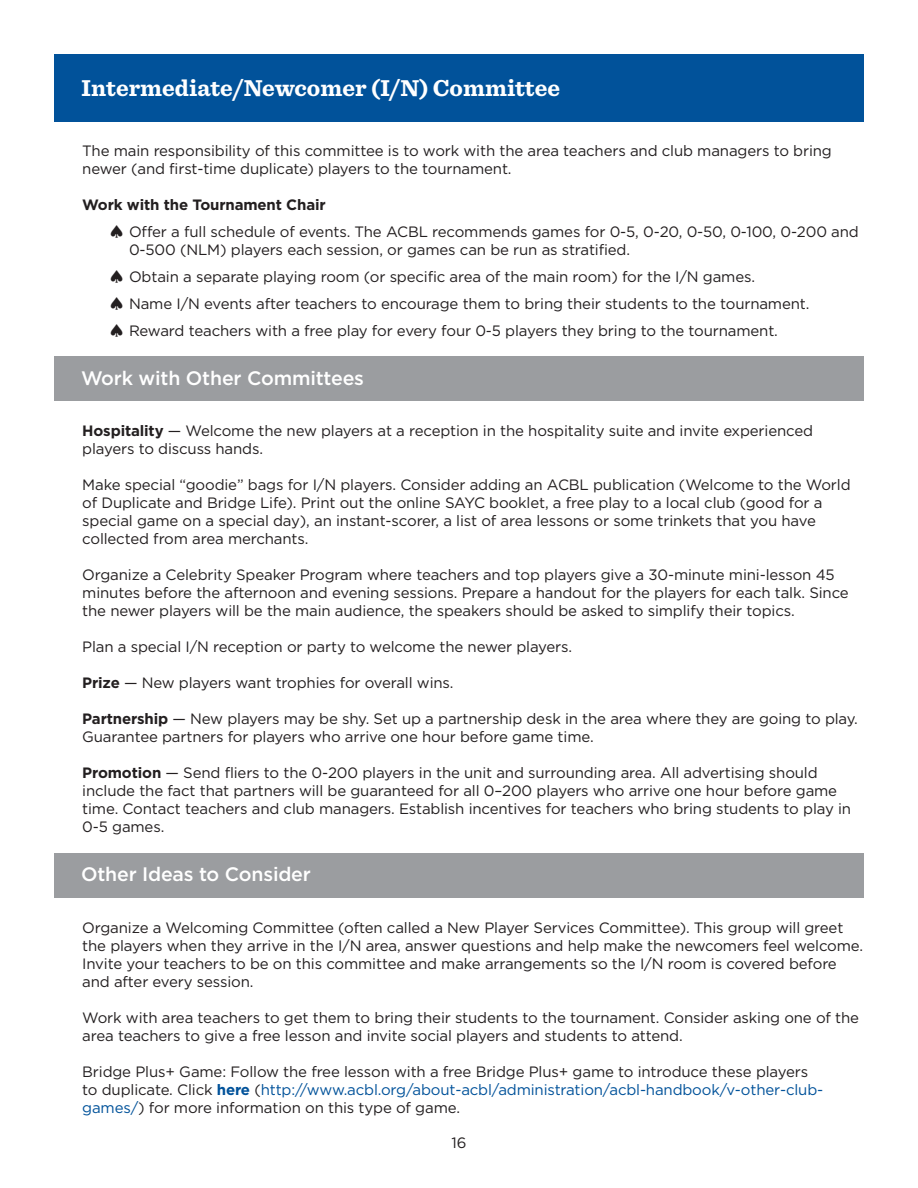
<style>
.page{position:relative;width:918px;height:1188px;background:#fff}
.page>*{position:absolute;margin:0;border:0;box-sizing:border-box;transform-origin:0 0}
.t1{font:700 24px "Sentinel";color:#fff}
.t2{font:500 19.5px "Gotham";letter-spacing:-.01em;color:#fff}
.t3{font:15px/18px "Gotham";letter-spacing:-.01em;color:#231f20}
.s1{font-weight:700}
.s2{font-family:"Universal Std Newswith Comm Pi";font-size:16.5px}
.s3{font-weight:700;color:#01529a}
.s4{color:#01529a}
</style>
<div class="page">
<div style="left:54px;top:54px;width:810px;height:68px;background:#01529a"></div>
<div style="left:54px;top:356px;width:810px;height:45px;background:#9b9da0"></div>
<div style="left:54px;top:853px;width:810px;height:45px;background:#9b9da0"></div>
<h1 class="t1" style="left:81px;top:69px;width:481px">Intermediate/Newcomer (I/N) Committee</h1>
<p class="t3" style="left:82px;top:141px;width:751px">The main responsibility of this committee is to work with the area teachers and club managers to bring newer (and first-time duplicate) players to the tournament.</p>
<p class="t3" style="left:108px;top:191px;width:752px;line-height:27px;text-indent:-26px"><span class="s1">Work with the Tournament Chair<br></span><span class="s2">♠</span> Offer a full schedule of events. The ACBL recommends games for 0-5, 0-20, 0-50, 0-100, 0-200 and</p>
<p class="t3" style="left:108px;top:236px;width:703px;line-height:27px;text-indent:21px">0-500 (NLM) players each session, or games can be run as stratified.<br><span class="s2">♠</span> Obtain a separate playing room (or specific area of the main room) for the I/N games.<br><span class="s2">♠</span> Name I/N events after teachers to encourage them to bring their students to the tournament. <span class="s2">♠</span> Reward teachers with a free play for every four 0-5 players they bring to the tournament.</p>
<h2 class="t2" style="left:81px;top:365px;width:285px">Work with Other Committees</h2>
<p class="t3" style="left:82px;top:421px;width:732px"><span class="s1">Hospitality</span> — Welcome the new players at a reception in the hospitality suite and invite experienced players to discuss hands.</p>
<p class="t3" style="left:82px;top:475px;width:770px">Make special “goodie” bags for I/N players. Consider adding an ACBL publication (Welcome to the World of Duplicate and Bridge Life). Print out the online SAYC booklet, a free play to a local club (good for a special game on a special day), an instant-scorer, a list of area lessons or some trinkets that you have collected from area merchants.</p>
<p class="t3" style="left:82px;top:565px;width:768px">Organize a Celebrity Speaker Program where teachers and top players give a 30-minute mini-lesson 45 minutes before the afternoon and evening sessions. Prepare a handout for the players for each talk. Since the newer players will be the main audience, the speakers should be asked to simplify their topics.</p>
<p class="t3" style="left:82px;top:637px;width:491px">Plan a special I/N reception or party to welcome the newer players.</p>
<p class="t3" style="left:82px;top:673px;width:373px"><span class="s1">Prize</span> — New players want trophies for overall wins.</p>
<p class="t3" style="left:82px;top:709px;width:777px"><span class="s1">Partnership</span> — New players may be shy. Set up a partnership desk in the area where they are going to play.<br>Guarantee partners for players who arrive one hour before game time.</p>
<p class="t3" style="left:82px;top:763px;width:770px"><span class="s1">Promotion</span> — Send fliers to the 0-200 players in the unit and surrounding area. All advertising should include the fact that partners will be guaranteed for all 0–200 players who arrive one hour before game time. Contact teachers and club managers. Establish incentives for teachers who bring students to play in 0-5 games.</p>
<h2 class="t2" style="left:81px;top:862px;width:231px">Other Ideas to Consider</h2>
<p class="t3" style="left:82px;top:918px;width:782px">Organize a Welcoming Committee (often called a New Player Services Committee). This group will greet the players when they arrive in the I/N area, answer questions and help make the newcomers feel welcome.<br>Invite your teachers to be on this committee and make arrangements so the I/N room is covered before and after every session.</p>
<p class="t3" style="left:82px;top:1008px;width:778px">Work with area teachers to get them to bring their students to the tournament. Consider asking one of the area teachers to give a free lesson and invite social players and students to attend.</p>
<p class="t3" style="left:82px;top:1062px;width:743px">Bridge Plus+ Game: Follow the free lesson with a free Bridge Plus+ game to introduce these players to duplicate. Click <span class="s3">here</span> (<span class="s4">http://www.acbl.org/about-acbl/administration/acbl-handbook/v-other-club&shy;games/</span>) for more information on this type of game.</p>
<p class="t3" style="left:451px;top:1133px;width:17px">16</p>
</div>
